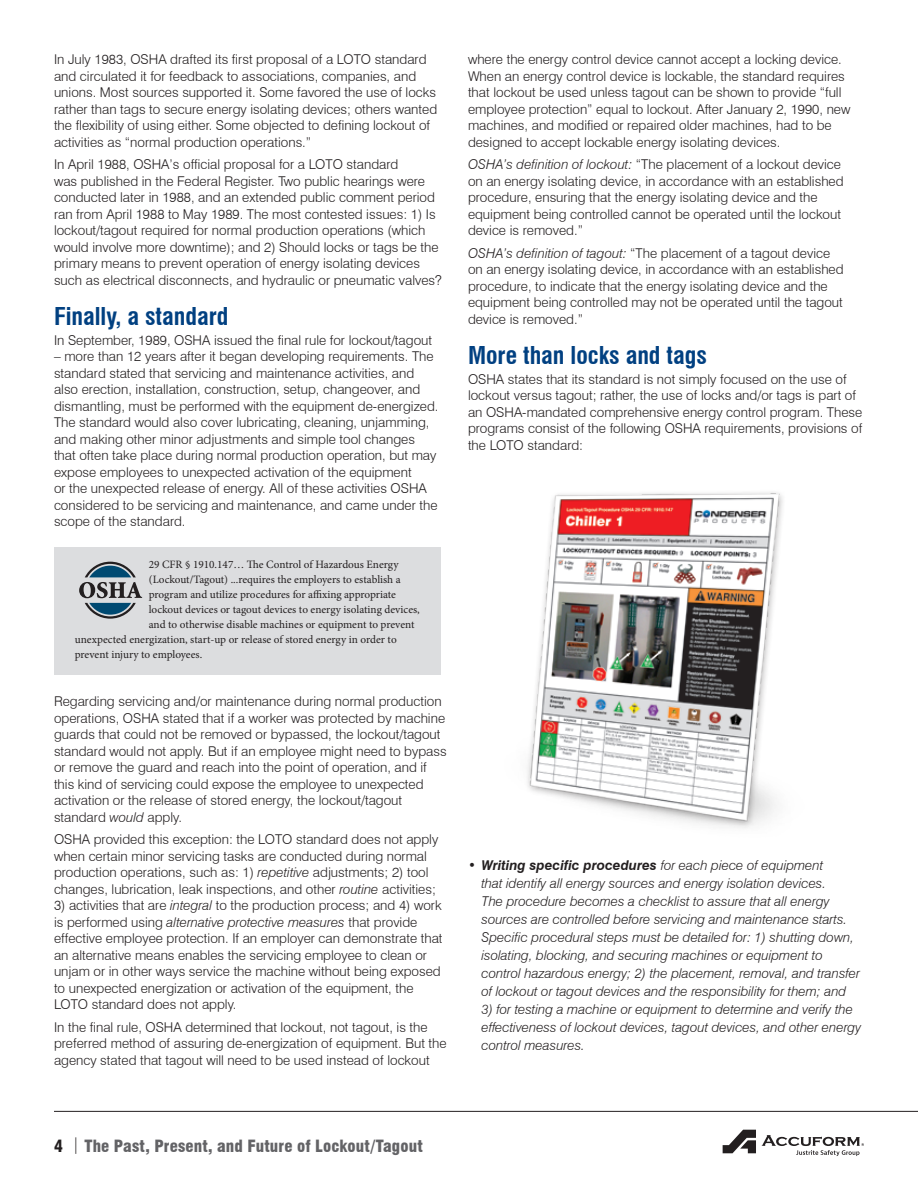
<style>
.page{position:relative;width:918px;height:1188px;background:#fff}
.page>*{position:absolute;margin:0;border:0;box-sizing:border-box;transform-origin:0 0}
.t1{font:700 condensed 24px "Swiss 721 BT";color:#014081}
.t2{font:900 condensed 16.5px "Swiss 721 BT";letter-spacing:.005em;color:#636366}
.t3{font:300 13.5px/16.5px "Swiss 721 BT";color:#231f20}
.t4{font:italic 300 13.5px/18px "Swiss 721 BT";color:#231f20}
.t5{font:11.25px "Minion Pro";letter-spacing:-.005em;color:#231f20}
.s1{font-style:italic}
.s2{font-weight:700}
.s3{color:#231f20}
.s4{font-weight:300;color:#231f20}
</style>
<div class="page">
<hr style="left:54px;top:1111px;width:864px;height:1px;background:#231f20">
<svg style="left:762px;top:1135px;width:102px;height:21px"></svg>
<svg style="left:723px;top:1130px;width:33px;height:23px"></svg>
<div style="left:54px;top:547px;width:387px;height:128px;background:#dcdddf"></div>
<svg style="left:79px;top:562px;width:63px;height:57px"></svg>
<img style="left:527px;top:492px;width:256px;height:336px">
<p class="t3" style="left:54px;top:51px;width:385px">In July 1983, OSHA drafted its first proposal of a LOTO standard and circulated it for feedback to associations, companies, and unions. Most sources supported it. Some favored the use of locks rather than tags to secure energy isolating devices; others wanted the flexibility of using either. Some objected to defining lockout of activities as “normal production operations.”</p>
<p class="t3" style="left:54px;top:156px;width:389px">In April 1988, OSHA’s official proposal for a LOTO standard<br>was published in the Federal Register. Two public hearings were conducted later in 1988, and an extended public comment period ran from April 1988 to May 1989. The most contested issues: 1) Is lockout/tagout required for normal production operations (which would involve more downtime); and 2) Should locks or tags be the primary means to prevent operation of energy isolating devices such as electrical disconnects, and hydraulic or pneumatic valves?</p>
<h1 class="t1" style="left:54px;top:302px;width:176px">Finally, a standard</h1>
<p class="t3" style="left:54px;top:332px;width:380px">In September, 1989, OSHA issued the final rule for lockout/tagout</p>
<p class="t3" style="left:54px;top:348px;width:386px">– more than 12 years after it began developing requirements. The standard stated that servicing and maintenance activities, and also erection, installation, construction, setup, changeover, and dismantling, must be performed with the equipment de-energized.<br>The standard would also cover lubricating, cleaning, unjamming, and making other minor adjustments and simple tool changes that often take place during normal production operation, but may expose employees to unexpected activation of the equipment<br>or the unexpected release of energy. All of these activities OSHA considered to be servicing and maintenance, and came under the scope of the standard.</p>
<p class="t5" style="left:149px;top:557px;width:251px">29 CFR § 1910.147… The Control of Hazardous Energy</p>
<p class="t5" style="left:149px;top:572px;width:253px">(Lockout/Tagout) ...requires the employers to establish a</p>
<p class="t5" style="left:149px;top:587px;width:249px">program and utilize procedures for affixing appropriate</p>
<p class="t5" style="left:149px;top:602px;width:273px">lockout devices or tagout devices to energy isolating devices,</p>
<p class="t5" style="left:149px;top:617px;width:267px">and to otherwise disable machines or equipment to prevent</p>
<p class="t5" style="left:75px;top:632px;width:323px">unexpected energization, start-up or release of stored energy in order to</p>
<p class="t5" style="left:75px;top:647px;width:129px">prevent injury to employees.</p>
<p class="t3" style="left:54px;top:693px;width:394px">Regarding servicing and/or maintenance during normal production operations, OSHA stated that if a worker was protected by machine guards that could not be removed or bypassed, the lockout/tagout standard would not apply. But if an employee might need to bypass or remove the guard and reach into the point of operation, and if this kind of servicing could expose the employee to unexpected activation or the release of stored energy, the lockout/tagout standard <span class="s1">would</span> apply.</p>
<p class="t3" style="left:54px;top:831px;width:386px">OSHA provided this exception: the LOTO standard does not apply when certain minor servicing tasks are conducted during normal production operations, such as: 1) <span class="s1">repetitive</span> adjustments; 2) tool changes, lubrication, leak inspections, and other <span class="s1">routine</span> activities;</p>
<p class="t3" style="left:54px;top:897px;width:390px">3) activities that are <span class="s1">integral</span> to the production process; and 4) work is performed using <span class="s1">alternative protective measures</span> that provide effective employee protection. If an employer can demonstrate that an alternative means enables the servicing employee to clean or unjam or in other ways service the machine without being exposed to unexpected energization or activation of the equipment, the LOTO standard does not apply.</p>
<p class="t3" style="left:54px;top:1019px;width:394px">In the final rule, OSHA determined that lockout, not tagout, is the preferred method of assuring de-energization of equipment. But the agency stated that tagout will need to be used instead of lockout</p>
<p class="t3" style="left:468px;top:51px;width:384px">where the energy control device cannot accept a locking device.<br>When an energy control device is lockable, the standard requires that lockout be used unless tagout can be shown to provide “full employee protection” equal to lockout. After January 2, 1990, new machines, and modified or repaired older machines, had to be designed to accept lockable energy isolating devices.</p>
<p class="t3" style="left:468px;top:156px;width:377px"><span class="s1">OSHA’s definition of lockout:</span> “The placement of a lockout device on an energy isolating device, in accordance with an established procedure, ensuring that the energy isolating device and the equipment being controlled cannot be operated until the lockout device is removed.”</p>
<p class="t3" style="left:468px;top:245px;width:377px"><span class="s1">OSHA’s definition of tagout:</span> “The placement of a tagout device on an energy isolating device, in accordance with an established procedure, to indicate that the energy isolating device and the equipment being controlled may not be operated until the tagout device is removed.”</p>
<h1 class="t1" style="left:468px;top:341px;width:241px">More than locks and tags</h1>
<p class="t3" style="left:468px;top:371px;width:396px">OSHA states that its standard is not simply focused on the use of lockout versus tagout; rather, the use of locks and/or tags is part of an OSHA-mandated comprehensive energy control program. These programs consist of the following OSHA requirements, provisions of the LOTO standard:</p>
<p class="t4" style="left:482px;top:856px;width:380px;text-indent:-14px">• <span class="s2">Writing specific procedures</span> for each piece of equipment<br>that identify all energy sources and energy isolation devices.<br>The procedure becomes a checklist to assure that all energy sources are controlled before servicing and maintenance starts.<br>Specific procedural steps must be detailed for: 1) shutting down, isolating, blocking, and securing machines or equipment to control hazardous energy; 2) the placement, removal, and transfer of lockout or tagout devices and the responsibility for them; and</p>
<p class="t4" style="left:482px;top:1000px;width:381px">3) for testing a machine or equipment to determine and verify the effectiveness of lockout devices, tagout devices, and other energy control measures.</p>
<p class="t2" style="left:54px;top:1136px;width:370px"><span class="s3">4</span> <span class="s4">|</span> The Past, Present, and Future of Lockout/Tagout</p>
</div>
